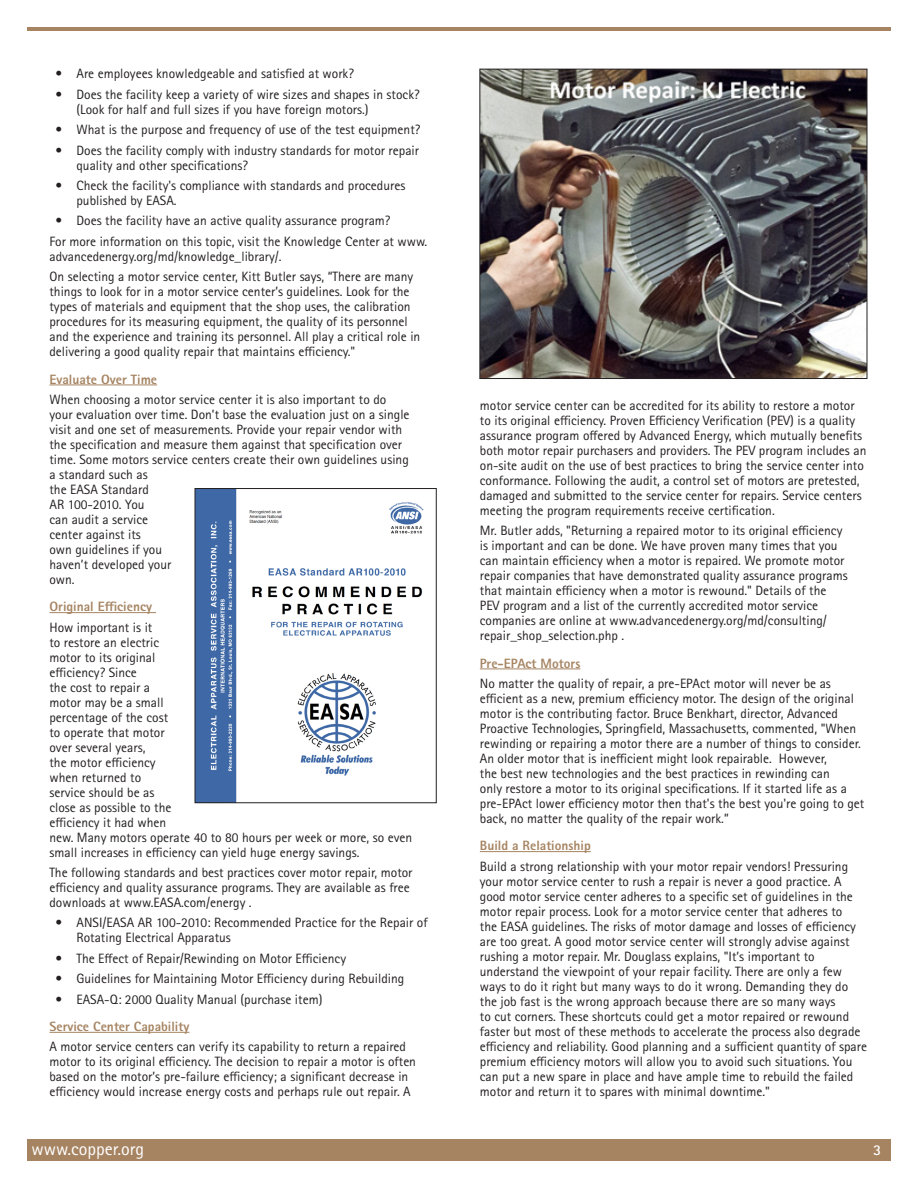
<style>
.page{position:relative;width:918px;height:1188px;background:#fff}
.page>*{position:absolute;margin:0;border:0;box-sizing:border-box;transform-origin:0 0}
.t1{font:18px "Rotis Sans Serif Pro";color:#fff}
.t2{font:700 15px "Rotis Sans Serif Pro";color:#fff}
.Text_9_14_5{font:13.5px/15px "Rotis Sans Serif Pro";color:#231f20}
.Bullets{font:13.5px/15px "Rotis Sans Serif Pro";color:#231f20}
.Subhead_-_2{font:800 13.5px "Rotis Sans Serif Pro";color:#a68462}
</style>
<div class="page">
<div style="left:27px;top:1139px;width:864px;height:22px;background:#a68462"></div>
<hr style="left:27px;top:27px;width:864px;height:3px;background:#a68462">
<hr style="left:50px;top:385px;width:107px;height:1px;background:#a68462">
<hr style="left:50px;top:612px;width:106px;height:1px;background:#a68462">
<hr style="left:50px;top:1032px;width:139px;height:1px;background:#a68462">
<hr style="left:480px;top:669px;width:100px;height:1px;background:#a68462">
<hr style="left:480px;top:851px;width:111px;height:1px;background:#a68462">
<img style="left:481px;top:71px;width:384px;height:306px">
<div style="left:479px;top:69px;width:388px;height:310px;border:1px solid #231f20"></div>
<img style="left:197px;top:490px;width:227px;height:311px">
<div style="left:195px;top:488px;width:242px;height:315px;border:1px solid #231f20"></div>
<p class="Bullets" style="left:56px;top:67px;width:300px">• Are employees knowledgeable and satisfied at work?</p>
<p class="Bullets" style="left:76px;top:87px;width:345px;text-indent:-21px">• Does the facility keep a variety of wire sizes and shapes in stock? (Look for half and full sizes if you have foreign motors.)</p>
<p class="Bullets" style="left:56px;top:122px;width:366px">• What is the purpose and frequency of use of the test equipment?</p>
<p class="Bullets" style="left:76px;top:143px;width:344px;text-indent:-21px">• Does the facility comply with industry standards for motor repair quality and other specifications?</p>
<p class="Bullets" style="left:76px;top:178px;width:330px;text-indent:-21px">• Check the facility's compliance with standards and procedures published by EASA.</p>
<p class="Bullets" style="left:56px;top:214px;width:336px">• Does the facility have an active quality assurance program?</p>
<p class="Text_9_14_5" style="left:50px;top:234px;width:379px">For more information on this topic, visit the Knowledge Center at www. advancedenergy.org/md/knowledge_library/.</p>
<p class="Text_9_14_5" style="left:50px;top:269px;width:372px">On selecting a motor service center, Kitt Butler says, “There are many things to look for in a motor service center’s guidelines. Look for the types of materials and equipment that the shop uses, the calibration procedures for its measuring equipment, the quality of its personnel and the experience and training its personnel. All play a critical role in delivering a good quality repair that maintains efficiency."</p>
<p class="Subhead_-_2" style="left:50px;top:370px;width:109px">Evaluate Over Time</p>
<p class="Text_9_14_5" style="left:50px;top:392px;width:362px">When choosing a motor service center it is also important to do your evaluation over time. Don’t base the evaluation just on a single visit and one set of measurements. Provide your repair vendor with the specification and measure them against that specification over time. Some motors service centers create their own guidelines using a standard such as<br>the EASA Standard<br>AR 100-2010. You<br>can audit a service<br>center against its<br>own guidelines if you<br>haven’t developed your<br>own.</p>
<p class="Subhead_-_2" style="left:50px;top:598px;width:104px">Original Efficiency</p>
<p class="Text_9_14_5" style="left:50px;top:620px;width:364px">How important is it<br>to restore an electric<br>motor to its original<br>efficiency? Since<br>the cost to repair a<br>motor may be a small<br>percentage of the cost<br>to operate that motor<br>over several years,<br>the motor efficiency<br>when returned to<br>service should be as<br>close as possible to the<br>efficiency it had when<br>new. Many motors operate 40 to 80 hours per week or more, so even small increases in efficiency can yield huge energy savings.</p>
<p class="Text_9_14_5" style="left:50px;top:865px;width:365px">The following standards and best practices cover motor repair, motor efficiency and quality assurance programs. They are available as free downloads at www.EASA.com/energy .</p>
<p class="Bullets" style="left:76px;top:916px;width:353px;text-indent:-21px">• ANSI/EASA AR 100-2010: Recommended Practice for the Repair of<br>Rotating Electrical Apparatus</p>
<p class="Bullets" style="left:56px;top:951px;width:292px">• The Effect of Repair/Rewinding on Motor Efficiency</p>
<p class="Bullets" style="left:56px;top:971px;width:350px">• Guidelines for Maintaining Motor Efficiency during Rebuilding</p>
<p class="Bullets" style="left:56px;top:992px;width:268px">• EASA-Q: 2000 Quality Manual (purchase item)</p>
<p class="Subhead_-_2" style="left:50px;top:1018px;width:141px">Service Center Capability</p>
<p class="Text_9_14_5" style="left:50px;top:1039px;width:368px">A motor service centers can verify its capability to return a repaired motor to its original efficiency. The decision to repair a motor is often based on the motor’s pre-failure efficiency; a significant decrease in efficiency would increase energy costs and perhaps rule out repair. A</p>
<p class="t1" style="left:32px;top:1138px;width:114px">www.copper.org</p>
<p class="Text_9_14_5" style="left:480px;top:398px;width:388px">motor service center can be accredited for its ability to restore a motor to its original efficiency. Proven Efficiency Verification (PEV) is a quality assurance program offered by Advanced Energy, which mutually benefits both motor repair purchasers and providers. The PEV program includes an on-site audit on the use of best practices to bring the service center into conformance. Following the audit, a control set of motors are pretested, damaged and submitted to the service center for repairs. Service centers meeting the program requirements receive certification.</p>
<p class="Text_9_14_5" style="left:480px;top:523px;width:369px">Mr. Butler adds, "Returning a repaired motor to its original efficiency is important and can be done. We have proven many times that you can maintain efficiency when a motor is repaired. We promote motor repair companies that have demonstrated quality assurance programs that maintain efficiency when a motor is rewound." Details of the PEV program and a list of the currently accredited motor service companies are online at www.advancedenergy.org/md/consulting/ repair_shop_selection.php .</p>
<p class="Subhead_-_2" style="left:480px;top:654px;width:102px">Pre-EPAct Motors</p>
<p class="Text_9_14_5" style="left:480px;top:676px;width:386px">No matter the quality of repair, a pre-EPAct motor will never be as efficient as a new, premium efficiency motor. The design of the original motor is the contributing factor. Bruce Benkhart, director, Advanced Proactive Technologies, Springfield, Massachusetts, commented, "When rewinding or repairing a motor there are a number of things to consider.<br>An older motor that is inefficient might look repairable. However,<br>the best new technologies and the best practices in rewinding can<br>only restore a motor to its original specifications. If it started life as a pre-EPAct lower efficiency motor then that's the best you're going to get back, no matter the quality of the repair work.”</p>
<p class="Subhead_-_2" style="left:480px;top:837px;width:112px">Build a Relationship</p>
<p class="Text_9_14_5" style="left:480px;top:859px;width:389px">Build a strong relationship with your motor repair vendors! Pressuring your motor service center to rush a repair is never a good practice. A good motor service center adheres to a specific set of guidelines in the motor repair process. Look for a motor service center that adheres to<br>the EASA guidelines. The risks of motor damage and losses of efficiency are too great. A good motor service center will strongly advise against rushing a motor repair. Mr. Douglass explains, "It’s important to understand the viewpoint of your repair facility. There are only a few ways to do it right but many ways to do it wrong. Demanding they do the job fast is the wrong approach because there are so many ways<br>to cut corners. These shortcuts could get a motor repaired or rewound faster but most of these methods to accelerate the process also degrade efficiency and reliability. Good planning and a sufficient quantity of spare premium efficiency motors will allow you to avoid such situations. You can put a new spare in place and have ample time to rebuild the failed motor and return it to spares with minimal downtime."</p>
<p class="t2" style="left:873px;top:1140px;width:10px">3</p>
</div>
